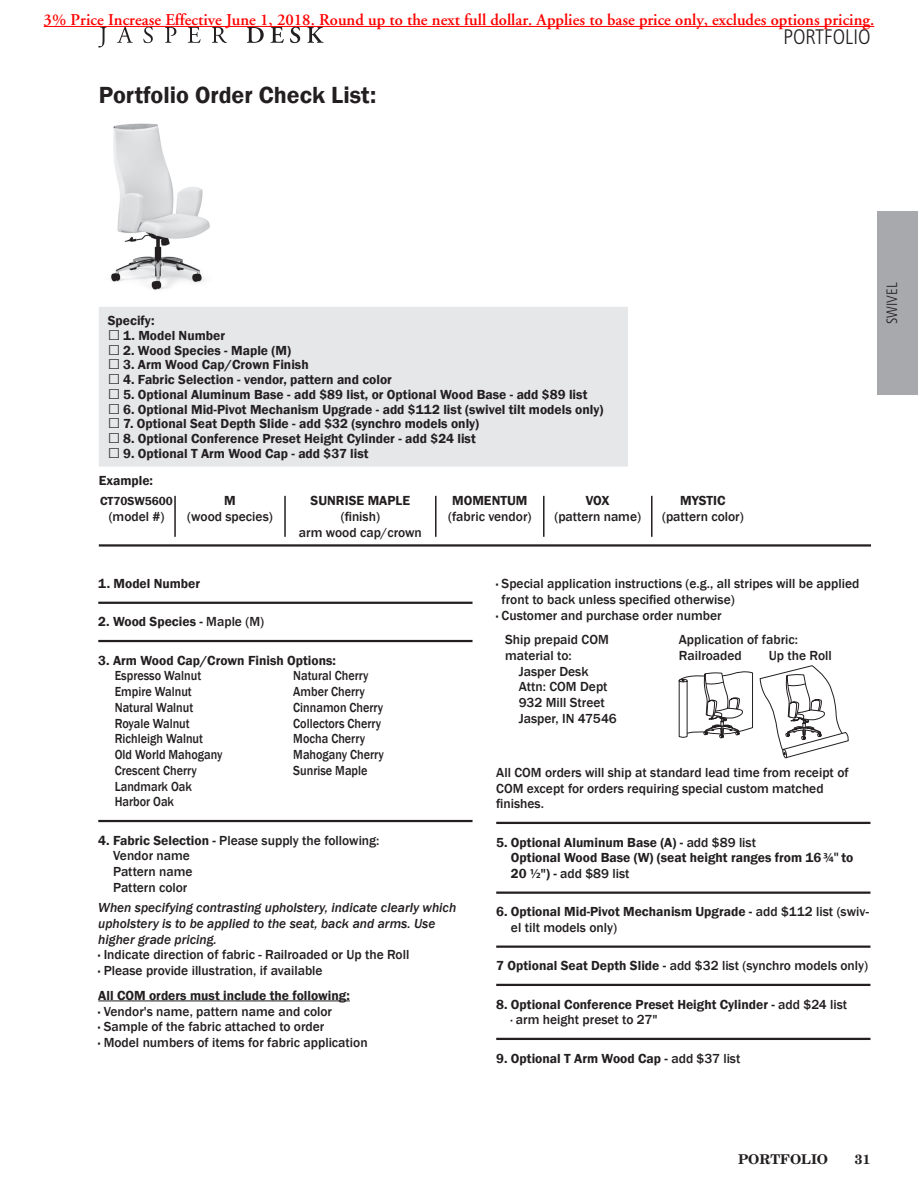
<style>
.page{position:relative;width:918px;height:1188px;background:#fff}
.page>*{position:absolute;margin:0;border:0;box-sizing:border-box;transform-origin:0 0}
.t1{font:600 24px "Franklin Gothic";color:#231f20}
.t2{font:300 condensed 21px "Frutiger";color:#231f20}
.t3{font:600 16.5px "Adobe Garamond";color:#f00}
.t4{font:300 condensed 15px "Frutiger";color:#231f20}
.t5{font:600 13.5px/15.8px "Franklin Gothic";color:#231f20}
.t6{font:500 13.5px/15.8px "Franklin Gothic";color:#231f20}
.t7{font:italic 500 13.5px/15.8px "Franklin Gothic";color:#231f20}
.t8{font:500 13.5px/15.8px "Franklin Gothic";color:#231f20;scale:.9 1}
.t9{font:700 13.5px "New Century Schlbk";color:#231f20}
.t10{font:600 12px "Franklin Gothic";color:#231f20}
.s1{font-weight:500;font-size:21px}
.s2{font-weight:500}
.s3{font-weight:600}
.s4{font-weight:600;font-style:normal}
.s5{font-style:normal}
.s6{font-family:"Myriad Pro"}
</style>
<div class="page">
<div style="left:878px;top:212px;width:40px;height:183px;background:#a8a9ad"></div>
<svg style="left:98px;top:27px;width:8px;height:21px"></svg>
<svg style="left:117px;top:27px;width:16px;height:16px"></svg>
<svg style="left:143px;top:27px;width:10px;height:16px"></svg>
<svg style="left:165px;top:27px;width:11px;height:16px"></svg>
<svg style="left:188px;top:27px;width:13px;height:16px"></svg>
<svg style="left:212px;top:27px;width:15px;height:16px"></svg>
<svg style="left:247px;top:27px;width:17px;height:16px"></svg>
<svg style="left:270px;top:27px;width:14px;height:16px"></svg>
<svg style="left:290px;top:27px;width:10px;height:16px"></svg>
<svg style="left:307px;top:27px;width:17px;height:16px"></svg>
<hr style="left:99px;top:544px;width:772px;height:3px;background:#231f20">
<div style="left:99px;top:307px;width:529px;height:160px;background:#e6e7e9"></div>
<hr style="left:174px;top:496px;width:2px;height:41px;background:#231f20">
<hr style="left:284px;top:496px;width:2px;height:41px;background:#231f20">
<hr style="left:435px;top:496px;width:2px;height:41px;background:#231f20">
<hr style="left:543px;top:496px;width:2px;height:41px;background:#231f20">
<hr style="left:651px;top:496px;width:2px;height:41px;background:#231f20">
<img style="left:111px;top:123px;width:99px;height:167px">
<hr style="left:98px;top:602px;width:375px;height:2px;background:#231f20">
<hr style="left:98px;top:640px;width:375px;height:2px;background:#231f20">
<hr style="left:98px;top:820px;width:375px;height:2px;background:#231f20">
<hr style="left:98px;top:1001px;width:252px;height:1px;background:#231f20">
<hr style="left:496px;top:822px;width:374px;height:2px;background:#231f20">
<hr style="left:496px;top:892px;width:374px;height:2px;background:#231f20">
<hr style="left:496px;top:946px;width:374px;height:2px;background:#231f20">
<hr style="left:496px;top:984px;width:374px;height:2px;background:#231f20">
<hr style="left:496px;top:1038px;width:374px;height:2px;background:#231f20">
<svg style="left:679px;top:666px;width:170px;height:92px"></svg>
<hr style="left:44px;top:26px;width:830px;height:1px;background:#f00">
<p class="t3" style="left:44px;top:10px;width:832px">3% Price Increase Effective June 1, 2018. Round up to the next full dollar. Applies to base price only, excludes options pricing.</p>
<h2 class="t2" style="left:783px;top:25px;width:89px">PORTFOLIO</h2>
<h1 class="t1" style="left:99px;top:80px;width:279px">Portfolio Order Check List:</h1>
<p class="t5" style="left:108px;top:313px;width:48px">Specify:</p>
<p class="t5" style="left:108px;top:328px;width:119px"><span class="s1">□</span> 1. Model Number</p>
<p class="t5" style="left:108px;top:342px;width:185px"><span class="s1">□</span> 2. Wood Species - Maple (M)</p>
<p class="t5" style="left:108px;top:357px;width:202px"><span class="s1">□</span> 3. Arm Wood Cap/Crown Finish</p>
<p class="t5" style="left:108px;top:372px;width:286px"><span class="s1">□</span> 4. Fabric Selection - vendor, pattern and color</p>
<p class="t5" style="left:108px;top:387px;width:481px"><span class="s1">□</span> 5. Optional Aluminum Base - add $89 list, or Optional Wood Base - add $89 list</p>
<p class="t5" style="left:108px;top:401px;width:497px"><span class="s1">□</span> 6. Optional Mid-Pivot Mechanism Upgrade - add $112 list (swivel tilt models only)</p>
<p class="t5" style="left:108px;top:416px;width:373px"><span class="s1">□</span> 7. Optional Seat Depth Slide - add $32 (synchro models only)</p>
<p class="t5" style="left:108px;top:431px;width:370px"><span class="s1">□</span> 8. Optional Conference Preset Height Cylinder - add $24 list</p>
<p class="t5" style="left:99px;top:439px;width:271px;line-height:27.8px;text-indent:9px"><span class="s1">□</span> 9. Optional T Arm Wood Cap - add $37 list<br>Example:</p>
<p class="t10" style="left:100px;top:494px;width:74px">CT70SW5600</p>
<p class="t6" style="left:109px;top:509px;width:57px">(model #)</p>
<p class="t5" style="left:311px;top:493px;width:101px">SUNRISE MAPLE</p>
<p class="t6" style="left:299px;top:509px;width:124px;text-align:center">(finish)<br>arm wood cap/crown</p>
<p class="t5" style="left:452px;top:493px;width:77px">MOMENTUM</p>
<p class="t6" style="left:448px;top:509px;width:85px">(fabric vendor)</p>
<p class="t5" style="left:586px;top:493px;width:25px">VOX</p>
<p class="t6" style="left:554px;top:509px;width:88px">(pattern name)</p>
<p class="t5" style="left:224px;top:493px;width:13px">M</p>
<p class="t6" style="left:187px;top:509px;width:87px">(wood species)</p>
<p class="t5" style="left:680px;top:493px;width:47px">MYSTIC</p>
<p class="t6" style="left:662px;top:509px;width:83px">(pattern color)</p>
<p class="t5" style="left:98px;top:576px;width:103px">1. Model Number</p>
<p class="t5" style="left:98px;top:614px;width:167px">2. Wood Species - <span class="s2">Maple (M)</span></p>
<p class="t5" style="left:98px;top:652px;width:239px">3. Arm Wood Cap/Crown Finish Options:</p>
<p class="t8" style="left:115px;top:668px;width:98px">Espresso Walnut</p>
<p class="t8" style="left:293px;top:668px;width:85px">Natural Cherry</p>
<p class="t8" style="left:115px;top:684px;width:87px">Empire Walnut</p>
<p class="t8" style="left:293px;top:684px;width:81px">Amber Cherry</p>
<p class="t8" style="left:115px;top:700px;width:89px">Natural Walnut</p>
<p class="t8" style="left:293px;top:700px;width:102px">Cinnamon Cherry</p>
<p class="t8" style="left:115px;top:715px;width:85px">Royale Walnut</p>
<p class="t8" style="left:293px;top:715px;width:99px">Collectors Cherry</p>
<p class="t8" style="left:115px;top:731px;width:100px">Richleigh Walnut</p>
<p class="t8" style="left:293px;top:731px;width:81px">Mocha Cherry</p>
<p class="t8" style="left:115px;top:747px;width:121px">Old World Mahogany</p>
<p class="t8" style="left:293px;top:747px;width:102px">Mahogany Cherry</p>
<p class="t8" style="left:115px;top:763px;width:93px">Crescent Cherry</p>
<p class="t8" style="left:293px;top:763px;width:84px">Sunrise Maple</p>
<p class="t8" style="left:115px;top:778px;width:87px">Landmark Oak<br>Harbor Oak</p>
<p class="t6" style="left:113px;top:832px;width:268px;text-indent:-15px"><span class="s3">4. Fabric Selection -</span> Please supply the following:<br>Vendor name<br>Pattern name<br>Pattern color</p>
<p class="t7" style="left:98px;top:900px;width:360px">When specifying contrasting upholstery, indicate clearly which upholstery is to be applied to the seat, back and arms. Use higher grade pricing.<br><span class="s4">·</span> <span class="s5">Indicate direction of fabric - Railroaded or Up the Roll<br></span><span class="s4">·</span> <span class="s5">Please provide illustration, if available</span></p>
<p class="t6" style="left:98px;top:988px;width:271px"><span class="s3">All COM orders must include the following:<br>·</span> Vendor's name, pattern name and color<br><span class="s3">·</span> Sample of the fabric attached to order<br><span class="s3">·</span> Model numbers of items for fabric application</p>
<p class="t6" style="left:496px;top:576px;width:365px"><span class="s3">·</span> Special application instructions (e.g., all stripes will be applied</p>
<p class="t6" style="left:502px;top:592px;width:235px">front to back unless specified otherwise)</p>
<p class="t6" style="left:496px;top:607px;width:227px"><span class="s3">·</span> Customer and purchase order number</p>
<p class="t6" style="left:505px;top:632px;width:105px">Ship prepaid COM</p>
<p class="t6" style="left:505px;top:648px;width:68px">material to:</p>
<p class="t6" style="left:519px;top:663px;width:71px">Jasper Desk</p>
<p class="t6" style="left:519px;top:679px;width:90px">Attn: COM Dept</p>
<p class="t6" style="left:519px;top:695px;width:88px">932 Mill Street</p>
<p class="t6" style="left:519px;top:711px;width:100px">Jasper, IN 47546</p>
<p class="t6" style="left:679px;top:632px;width:121px">Application of fabric:<br>Railroaded</p>
<p class="t6" style="left:769px;top:648px;width:65px">Up the Roll</p>
<p class="t6" style="left:496px;top:765px;width:354px">All COM orders will ship at standard lead time from receipt of<br>COM except for orders requiring special custom matched finishes.</p>
<p class="t5" style="left:511px;top:834px;width:344px;text-indent:-15px">5. Optional Aluminum Base (A) - <span class="s2">add $89 list<br></span>Optional Wood Base (W) (seat height ranges from 16<span class="s6">3/4"</span> to<br>20 <span class="s6">1/2</span>") - <span class="s2">add $89 list</span></p>
<p class="t5" style="left:511px;top:904px;width:360px;text-indent:-15px">6. Optional Mid-Pivot Mechanism Upgrade - <span class="s2">add $112 list (swiv&shy;el tilt models only)</span></p>
<p class="t6" style="left:496px;top:958px;width:373px"><span class="s3">7 Optional Seat Depth Slide -</span> add $32 list (synchro models only)</p>
<p class="t5" style="left:511px;top:996px;width:338px;text-indent:-15px">8. Optional Conference Preset Height Cylinder - <span class="s2">add $24 list · arm height preset to 27"</span></p>
<p class="t5" style="left:496px;top:1050px;width:246px">9. Optional T Arm Wood Cap - <span class="s2">add $37 list</span></p>
<p class="t4" style="left:883px;top:324px;width:43px;rotate:-90deg">SWIVEL</p>
<p class="t9" style="left:738px;top:1151px;width:92px">PORTFOLIO</p>
<p class="t9" style="left:855px;top:1151px;width:17px">31</p>
</div>
